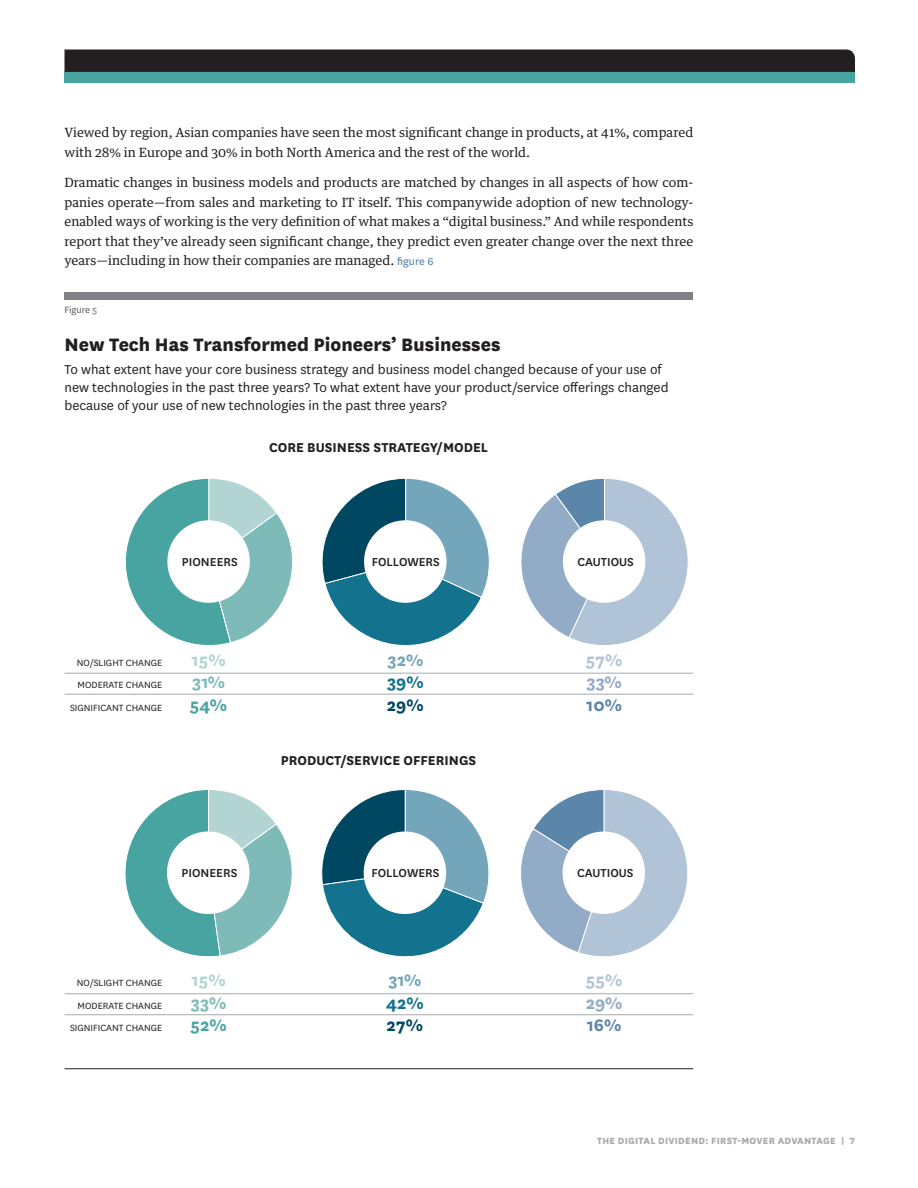
<style>
.page{position:relative;width:918px;height:1188px;background:#fff}
.page>*{position:absolute;margin:0;border:0;box-sizing:border-box;transform-origin:0 0}
.t1{font:800 21px "National HBR";color:#231f20}
.t2{font:700 19.5px/22.5px "National HBR";color:#b2d4d2;text-align:justify}
.t3{font:700 19.5px/22.5px "National HBR";color:#73a5bb;text-align:justify}
.t4{font:700 19.5px/22.5px "National HBR";color:#b1c3d7;text-align:justify}
.t5{font:15px/18px "National HBR";color:#231f20}
.t6{font:700 15px "National HBR";color:#231f20}
.t7{font:500 13.5px "National HBR";color:#231f20}
.body_no_indent{font:12.75px/19.5px "Guardian Text Egyp HBR";color:#231f20}
.t8{font:10.5px/22.5px "National HBR";color:#231f20;text-align:right}
.t9{font:800 10.5px "National HBR";letter-spacing:.025em;color:#a8a9ad}
.t10{font:10.5px "National HBR";color:#57585a}
.s1{font-family:"National HBR";font-size:12px;color:#5b85a9}
.s2{color:#7ebab8}
.s3{color:#48a4a0}
.s4{color:#13728e}
.s5{color:#004762}
.s6{color:#92abc7}
.s7{color:#5b85a9}
</style>
<div class="page">
<div style="left:64px;top:72px;width:791px;height:11px;background:#48a4a0"></div>
<div style="left:64px;top:50px;width:791px;height:22px;background:#231f20"></div>
<div style="left:64px;top:292px;width:629px;height:8px;background:#808285"></div>
<hr style="left:64px;top:1068px;width:629px;height:1px;background:#231f20">
<svg style="left:125px;top:478px;width:167px;height:168px"></svg>
<div style="left:167px;top:520px;width:83px;height:83px;background:#fff;border-radius:50%"></div>
<svg style="left:322px;top:478px;width:167px;height:168px"></svg>
<div style="left:364px;top:520px;width:83px;height:83px;background:#fff;border-radius:50%"></div>
<svg style="left:521px;top:478px;width:167px;height:167px"></svg>
<div style="left:563px;top:520px;width:82px;height:83px;background:#fff;border-radius:50%"></div>
<svg style="left:125px;top:789px;width:167px;height:168px"></svg>
<div style="left:167px;top:832px;width:82px;height:82px;background:#fff;border-radius:50%"></div>
<svg style="left:321px;top:789px;width:168px;height:168px"></svg>
<div style="left:364px;top:832px;width:82px;height:82px;background:#fff;border-radius:50%"></div>
<svg style="left:521px;top:790px;width:167px;height:167px"></svg>
<div style="left:563px;top:832px;width:82px;height:82px;background:#fff;border-radius:50%"></div>
<hr style="left:65px;top:673px;width:628px;height:1px;background:#a8a9ad">
<hr style="left:65px;top:694px;width:628px;height:1px;background:#a8a9ad">
<hr style="left:65px;top:993px;width:628px;height:1px;background:#a8a9ad">
<hr style="left:65px;top:1014px;width:628px;height:1px;background:#a8a9ad">
<p class="body_no_indent" style="left:64px;top:122px;width:630px">Viewed by region, Asian companies have seen the most significant change in products, at 41%, compared with 28% in Europe and 30% in both North America and the rest of the world.</p>
<p class="body_no_indent" style="left:64px;top:172px;width:630px;text-align:justify">Dramatic changes in business models and products are matched by changes in all aspects of how com&shy;panies operate—from sales and marketing to IT itself. This companywide adoption of new technology&shy;enabled ways of working is the very definition of what makes a “digital business.” And while respondents report that they’ve already seen significant change, they predict even greater change over the next three years—including in how their companies are managed. <span class="s1">figure 6</span></p>
<p class="t10" style="left:64px;top:303px;width:34px">Figure 5</p>
<p class="t1" style="left:64px;top:329px;width:438px">New Tech Has Transformed Pioneers’ Businesses</p>
<p class="t5" style="left:64px;top:359px;width:606px">To what extent have your core business strategy and business model changed because of your use of new technologies in the past three years? To what extent have your product/service offerings changed because of your use of new technologies in the past three years?</p>
<p class="t6" style="left:269px;top:437px;width:221px">CORE BUSINESS STRATEGY/MODEL</p>
<p class="t7" style="left:182px;top:553px;width:57px">PIONEERS</p>
<p class="t7" style="left:372px;top:553px;width:69px">FOLLOWERS</p>
<p class="t7" style="left:578px;top:553px;width:58px">CAUTIOUS</p>
<p class="t8" style="left:70px;top:651px;width:94px">NO/SLIGHT CHANGE<br>MODERATE CHANGE<br>SIGNIFICANT CHANGE</p>
<p class="t2" style="left:190px;top:647px;width:39px">15% <span class="s2">31% </span><span class="s3">54%</span></p>
<p class="t3" style="left:387px;top:647px;width:38px">32% <span class="s4">39% </span><span class="s5">29%</span></p>
<p class="t4" style="left:586px;top:647px;width:38px">57% <span class="s6">33% </span><span class="s7">10%</span></p>
<p class="t6" style="left:281px;top:749px;width:197px">PRODUCT/SERVICE OFFERINGS</p>
<p class="t7" style="left:182px;top:864px;width:57px">PIONEERS</p>
<p class="t7" style="left:372px;top:864px;width:69px">FOLLOWERS</p>
<p class="t7" style="left:577px;top:864px;width:58px">CAUTIOUS</p>
<p class="t8" style="left:70px;top:971px;width:94px">NO/SLIGHT CHANGE<br>MODERATE CHANGE<br>SIGNIFICANT CHANGE</p>
<p class="t2" style="left:191px;top:968px;width:37px">15% <span class="s2">33% </span><span class="s3">52%</span></p>
<p class="t3" style="left:386px;top:968px;width:39px">31% <span class="s4">42% </span><span class="s5">27%</span></p>
<p class="t4" style="left:586px;top:968px;width:38px">55% <span class="s6">29% </span><span class="s7">16%</span></p>
<p class="t9" style="left:597px;top:1134px;width:259px">THE DIGITAL DIVIDEND: FIRST-MOVER ADVANTAGE | 7</p>
</div>
